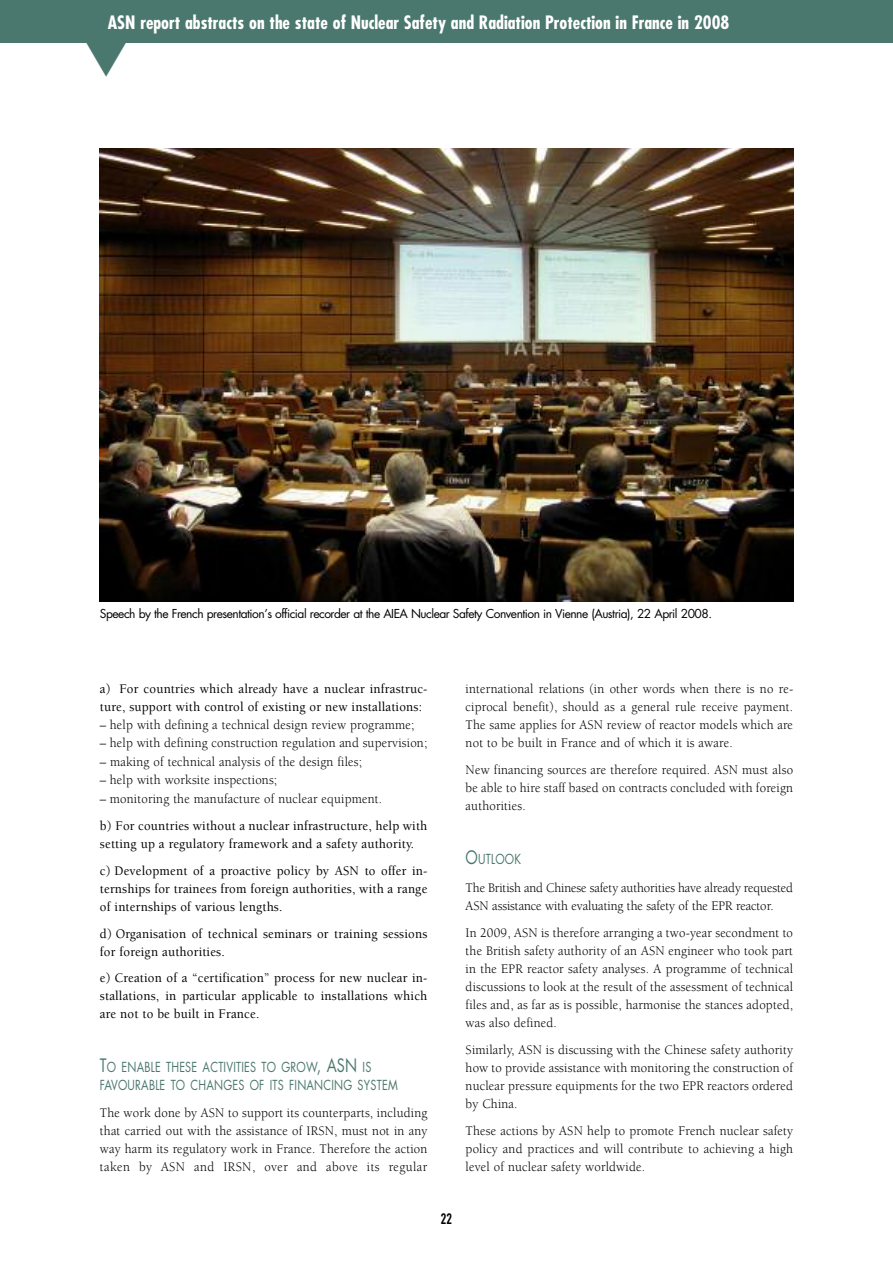
<style>
.page{position:relative;width:893px;height:1263px;background:#fff}
.page>*{position:absolute;margin:0;border:0;box-sizing:border-box;transform-origin:0 0}
.t1{font:700 condensed 18px "Futura";color:#fff}
.t2{font:15px "DIN Engschrift Alternate";color:#000}
.t3{font:13.5px/18px "Berkeley";letter-spacing:.015em;color:#000;text-align:justify;scale:.95 1}
.t4{font:500 13.5px/18px "Berkeley";letter-spacing:.015em;color:#000;scale:.95 1}
.t5{font:13.5px/18px "Berkeley";letter-spacing:-.005em;color:#000;scale:.95 1}
.t6{font:13.5px/18px "Futura";letter-spacing:.02em;color:#4b786e;scale:.8 1}
.t7{font:12px "Futura";letter-spacing:-.04em;color:#000}
.s1{font-size:18px}
</style>
<div class="page">
<div style="left:0;top:0;width:893px;height:43px;background:#4b786e"></div>
<img style="left:100px;top:149px;width:693px;height:452px">
<h1 class="t1" style="left:108px;top:15px;width:623px">ASN report abstracts on the state of Nuclear Safety and Radiation Protection in France in 2008</h1>
<p class="t7" style="left:100px;top:608px;width:614px">Speech by the French presentation’s official recorder at the AIEA Nuclear Safety Convention in Vienne (Austria), 22 April 2008.</p>
<p class="t4" style="left:100px;top:680px;width:346px">a) For countries which already have a nuclear infrastruc&shy;ture, support with control of existing or new installations:</p>
<p class="t3" style="left:100px;top:717px;width:333px">– help with defining a technical design review programme;</p>
<p class="t3" style="left:100px;top:735px;width:346px">– help with defining construction regulation and supervision;</p>
<p class="t3" style="left:100px;top:754px;width:277px">– making of technical analysis of the design files;</p>
<p class="t3" style="left:100px;top:772px;width:188px">– help with worksite inspections;</p>
<p class="t3" style="left:100px;top:790px;width:299px">– monitoring the manufacture of nuclear equipment.</p>
<p class="t4" style="left:100px;top:817px;width:346px">b) For countries without a nuclear infrastructure, help with setting up a regulatory framework and a safety authority.</p>
<p class="t4" style="left:100px;top:862px;width:346px;text-align:justify">c) Development of a proactive policy by ASN to offer in&shy;ternships for trainees from foreign authorities, with a range of internships of various lengths.</p>
<p class="t4" style="left:100px;top:925px;width:346px">d) Organisation of technical seminars or training sessions for foreign authorities.</p>
<p class="t4" style="left:100px;top:970px;width:346px;text-align:justify">e) Creation of a “certification” process for new nuclear in&shy;stallations, in particular applicable to installations which are not to be built in France.</p>
<p class="t6" style="left:100px;top:1059px;width:374px"><span class="s1">T</span>O ENABLE THESE ACTIVITIES TO GROW<span class="s1">, ASN</span> IS<br>FAVOURABLE TO CHANGES OF ITS FINANCING SYSTEM</p>
<p class="t3" style="left:100px;top:1105px;width:346px">The work done by ASN to support its counterparts, including that carried out with the assistance of IRSN, must not in any way harm its regulatory work in France. Therefore the action taken by ASN and IRSN, over and above its regular</p>
<p class="t3" style="left:466px;top:680px;width:346px">international relations (in other words when there is no re&shy;ciprocal benefit), should as a general rule receive payment.<br>The same applies for ASN review of reactor models which are not to be built in France and of which it is aware.</p>
<p class="t3" style="left:466px;top:762px;width:346px">New financing sources are therefore required. ASN must also be able to hire staff based on contracts concluded with foreign authorities.</p>
<p class="t6" style="left:466px;top:851px;width:71px"><span class="s1">O</span>UTLOOK</p>
<p class="t5" style="left:466px;top:879px;width:346px">The British and Chinese safety authorities have already requested<br>ASN assistance with evaluating the safety of the EPR reactor.</p>
<p class="t3" style="left:466px;top:925px;width:346px">In 2009, ASN is therefore arranging a two-year secondment to the British safety authority of an ASN engineer who took part in the EPR reactor safety analyses. A programme of technical discussions to look at the result of the assessment of technical files and, as far as is possible, harmonise the stances adopted, was also defined.</p>
<p class="t3" style="left:466px;top:1042px;width:346px">Similarly, ASN is discussing with the Chinese safety authority how to provide assistance with monitoring the construction of nuclear pressure equipments for the two EPR reactors ordered by China.</p>
<p class="t3" style="left:466px;top:1123px;width:346px">These actions by ASN help to promote French nuclear safety policy and practices and will contribute to achieving a high level of nuclear safety worldwide.</p>
<p class="t2" style="left:441px;top:1213px;width:13px">22</p>
</div>
